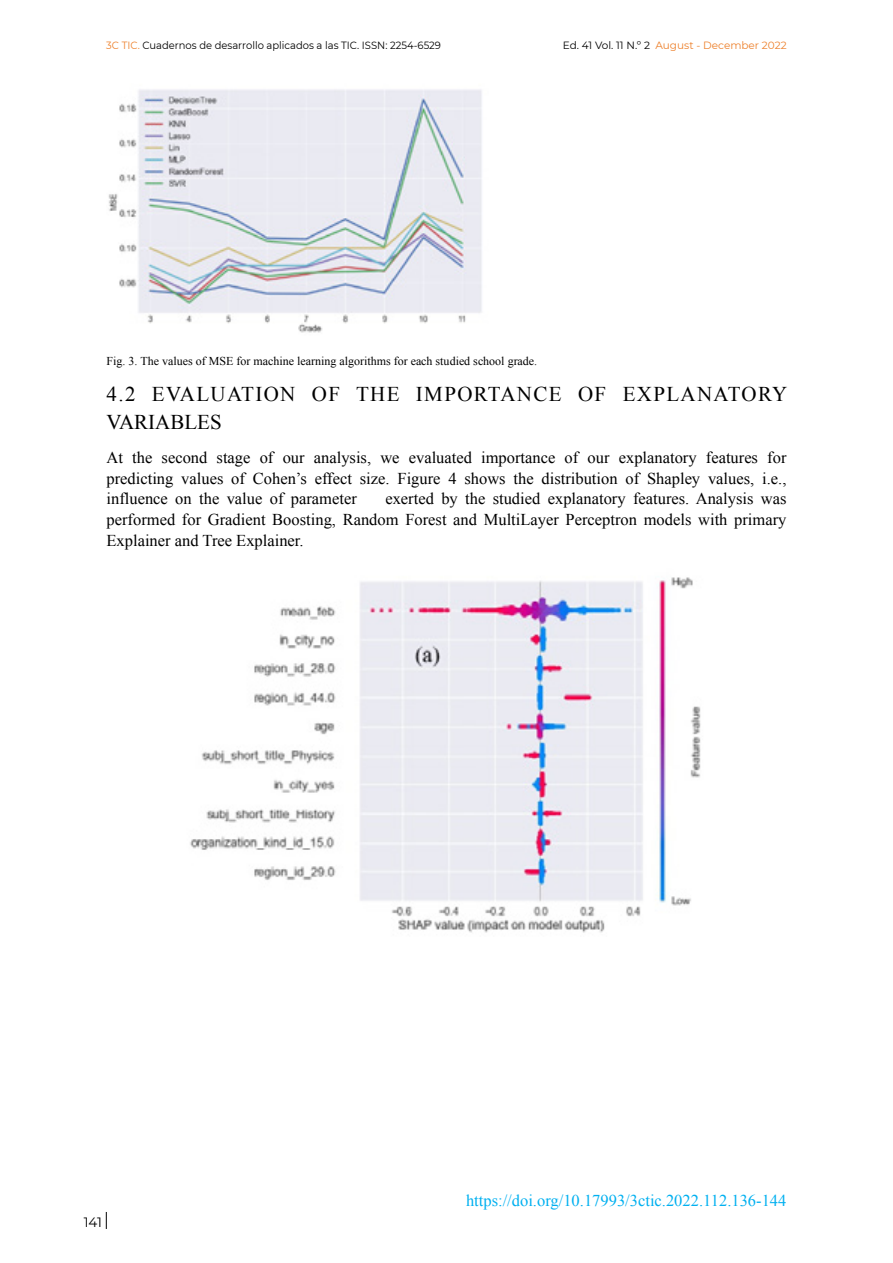
<style>
.page{position:relative;width:893px;height:1263px;background:#fff}
.page>*{position:absolute;margin:0;border:0;box-sizing:border-box;transform-origin:0 0}
.t1{font:21px/27.5px "Times New Roman";letter-spacing:.065em;color:#000}
.t2{font:16.5px/20.5px "Times New Roman";color:#000;text-align:justify}
.t3{font:16.5px "Times New Roman";color:#00b0f0}
.t4{font:13.5px "Montserrat";color:#000}
.t5{font:12px "Times New Roman";color:#000}
.t6{font:10.5px "Montserrat";color:#000;scale:.95 1}
.t7{font:10.5px "Montserrat";color:#ed802b}
.s1{color:#ed802b}
.s2{color:#000}
</style>
<div class="page">
<img style="left:108px;top:89px;width:374px;height:244px">
<img style="left:190px;top:577px;width:511px;height:356px">
<svg style="left:106px;top:1212px;width:1px;height:17px"></svg>
<p class="t6" style="left:106px;top:38px;width:354px"><span class="s1">3C TIC.</span> Cuadernos de desarrollo aplicados a las TIC. ISSN: 2254-6529</p>
<p class="t7" style="left:563px;top:38px;width:225px"><span class="s2">Ed. 41 Vol. 11 N.º 2</span> August - December 2022</p>
<p class="t5" style="left:107px;top:353px;width:432px">Fig. 3. The values of MSE for machine learning algorithms for each studied school grade.</p>
<p class="t1" style="left:107px;top:380px;width:682px">4.2 EVALUATION OF THE IMPORTANCE OF EXPLANATORY<br>VARIABLES</p>
<p class="t2" style="left:107px;top:447px;width:681px">At the second stage of our analysis, we evaluated importance of our explanatory features for predicting values of Cohen’s effect size. Figure 4 shows the distribution of Shapley values, i.e., influence on the value of parameter</p>
<p class="t2" style="left:107px;top:488px;width:681px;text-indent:279px">exerted by the studied explanatory features. Analysis was performed for Gradient Boosting, Random Forest and MultiLayer Perceptron models with primary Explainer and Tree Explainer.</p>
<p class="t4" style="left:84px;top:1213px;width:20px">141</p>
<p class="t3" style="left:466px;top:1189px;width:322px">https://doi.org/10.17993/3ctic.2022.112.136-144</p>
</div>
